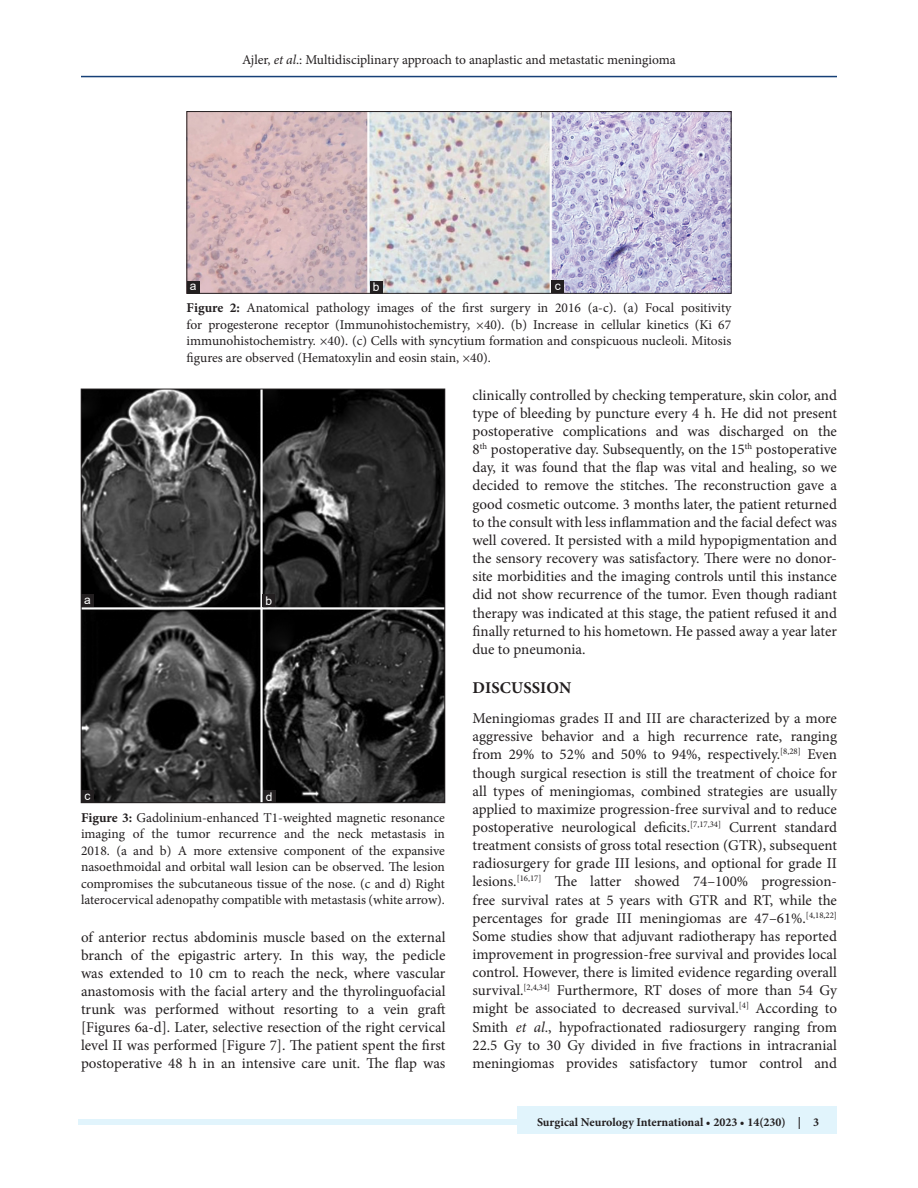
<style>
.page{position:relative;width:918px;height:1188px;background:#fff}
.page>*{position:absolute;margin:0;border:0;box-sizing:border-box;transform-origin:0 0}
.t1{font:700 16.5px "Minion Pro";letter-spacing:.01em;color:#231f20}
.TX{font:15px/18.1px "Minion Pro";letter-spacing:-.005em;color:#231f20;text-align:justify}
.FGC{font:13.5px/16.5px "Minion Pro";color:#231f20;text-align:justify}
.JF{font:700 12px "Minion Pro";color:#231f20}
.LABEL{font:12px "Arial";color:#fff}
.s1{font-style:italic}
.s2{font-weight:700}
</style>
<div class="page">
<hr style="left:81px;top:76px;width:756px;height:1px;background:#164077">
<div style="left:78px;top:1119px;width:756px;height:6px;background:#e1f4fc"></div>
<div style="left:518px;top:1106px;width:319px;height:28px;background:#e1f4fc"></div>
<img style="left:189px;top:113px;width:540px;height:179px">
<div style="left:187px;top:111px;width:544px;height:183px;border:1px solid #231f20"></div>
<div style="left:552px;top:281px;width:12px;height:12px;background:#231f20"></div>
<div style="left:370px;top:281px;width:13px;height:13px;background:#231f20"></div>
<div style="left:187px;top:281px;width:12px;height:13px;background:#231f20"></div>
<img style="left:83px;top:391px;width:360px;height:410px">
<div style="left:263px;top:790px;width:12px;height:13px;background:#231f20"></div>
<div style="left:81px;top:790px;width:13px;height:13px;background:#231f20"></div>
<div style="left:263px;top:594px;width:12px;height:13px;background:#231f20"></div>
<div style="left:81px;top:594px;width:13px;height:13px;background:#231f20"></div>
<p class="FGC" style="left:242px;top:51px;width:435px">Ajler, <span class="s1">et al</span>.: Multidisciplinary approach to anaplastic and metastatic meningioma</p>
<p class="LABEL" style="left:190px;top:278px;width:8px">a</p>
<p class="LABEL" style="left:373px;top:279px;width:8px">b</p>
<p class="LABEL" style="left:555px;top:278px;width:7px">c</p>
<p class="FGC" style="left:187px;top:300px;width:546px"><span class="s2">Figure 2:</span> Anatomical pathology images of the first surgery in 2016 (a-c). (a) Focal positivity for progesterone receptor (Immunohistochemistry, ×40). (b) Increase in cellular kinetics (Ki 67 immunohistochemistry. ×40). (c) Cells with syncytium formation and conspicuous nucleoli. Mitosis figures are observed (Hematoxylin and eosin stain, ×40).</p>
<p class="LABEL" style="left:84px;top:592px;width:8px">a</p>
<p class="LABEL" style="left:266px;top:593px;width:8px">b</p>
<p class="LABEL" style="left:84px;top:787px;width:7px">c</p>
<p class="LABEL" style="left:266px;top:788px;width:8px">d</p>
<p class="FGC" style="left:81px;top:809px;width:366px"><span class="s2">Figure 3:</span> Gadolinium-enhanced T1-weighted magnetic resonance imaging of the tumor recurrence and the neck metastasis in 2018. (a and b) A more extensive component of the expansive nasoethmoidal and orbital wall lesion can be observed. The lesion compromises the subcutaneous tissue of the nose. (c and d) Right laterocervical adenopathy compatible with metastasis (white arrow).</p>
<p class="TX" style="left:81px;top:928px;width:366px">of anterior rectus abdominis muscle based on the external branch of the epigastric artery. In this way, the pedicle was extended to 10 cm to reach the neck, where vascular anastomosis with the facial artery and the thyrolinguofacial trunk was performed without resorting to a vein graft [Figures 6a-d]. Later, selective resection of the right cervical level II was performed [Figure 7]. The patient spent the first postoperative 48 h in an intensive care unit. The flap was</p>
<p class="TX" style="left:472px;top:386px;width:366px">clinically controlled by checking temperature, skin color, and type of bleeding by puncture every 4 h. He did not present postoperative complications and was discharged on the 8<sup>th</sup> postoperative day. Subsequently, on the 15<sup>th</sup> postoperative day, it was found that the flap was vital and healing, so we decided to remove the stitches. The reconstruction gave a good cosmetic outcome. 3 months later, the patient returned to the consult with less inflammation and the facial defect was well covered. It persisted with a mild hypopigmentation and the sensory recovery was satisfactory. There were no donor&shy;site morbidities and the imaging controls until this instance did not show recurrence of the tumor. Even though radiant therapy was indicated at this stage, the patient refused it and finally returned to his hometown. He passed away a year later due to pneumonia.</p>
<h1 class="t1" style="left:473px;top:676px;width:100px">DISCUSSION</h1>
<p class="TX" style="left:472px;top:709px;width:366px">Meningiomas grades II and III are characterized by a more aggressive behavior and a high recurrence rate, ranging from 29% to 52% and 50% to 94%, respectively.<sup>[8,28]</sup> Even though surgical resection is still the treatment of choice for all types of meningiomas, combined strategies are usually applied to maximize progression-free survival and to reduce postoperative neurological deficits.<sup>[7,17,34]</sup> Current standard treatment consists of gross total resection (GTR), subsequent radiosurgery for grade III lesions, and optional for grade II lesions.<sup>[16,17]</sup> The latter showed 74–100% progression&shy;free survival rates at 5 years with GTR and RT, while the percentages for grade III meningiomas are 47–61%.<sup>[4,18,22] </sup>Some studies show that adjuvant radiotherapy has reported improvement in progression-free survival and provides local control. However, there is limited evidence regarding overall survival.<sup>[2,4,34]</sup> Furthermore, RT doses of more than 54 Gy might be associated to decreased survival.<sup>[4]</sup> According to Smith <span class="s1">et al</span>., hypofractionated radiosurgery ranging from 22.5 Gy to 30 Gy divided in five fractions in intracranial meningiomas provides satisfactory tumor control and</p>
<p class="JF" style="left:537px;top:1113px;width:284px">Surgical Neurology International • 2023 • 14(230) | 3</p>
</div>
